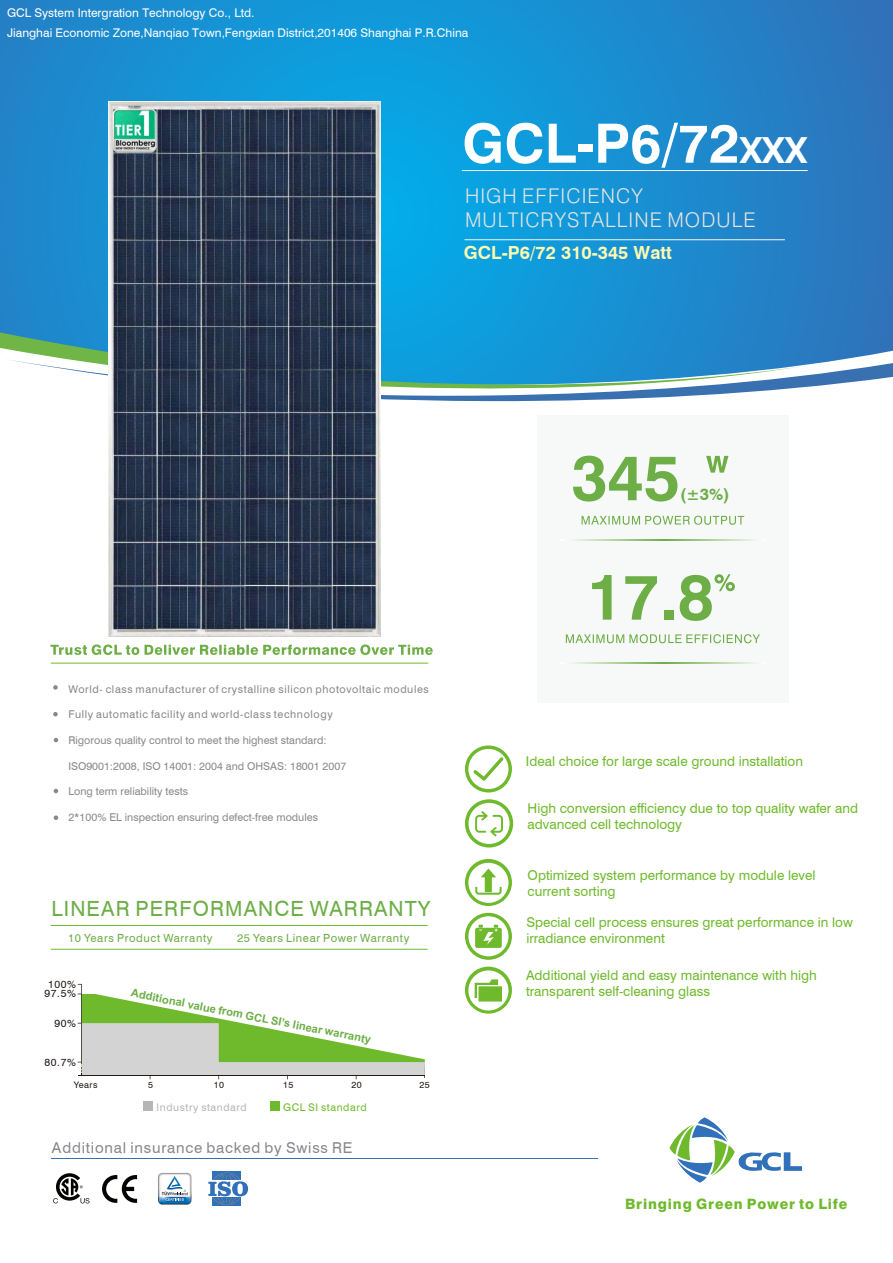
<style>
.page{position:relative;width:893px;height:1263px;background:#fff}
.page>*{position:absolute;margin:0;border:0;box-sizing:border-box;transform-origin:0 0}
.t1{font:700 63.9px "Swiss 721 BT";color:#6dae47}
.t2{font:700 63.9px "Swis 721 BT";color:#6dae47}
.t3{font:700 54.15px "Swiss 721 BT";color:#fff}
.t4{font:21px "Swis 721 BT";letter-spacing:.055em;color:#6dae47}
.t5{font:300 20.25px/24.3px "Swiss 721 BT";letter-spacing:.055em;color:#e6e4e3}
.t6{font:700 18px "Swiss 721 BT";color:#fff9b1}
.t7{font:700 16.5px "Swiss 721 BT";color:#6dae47}
.t8{font:15px "Swis 721 BT";letter-spacing:.055em;color:#87888b}
.t9{font:800 14.25px "Swiss 721 BT";letter-spacing:.06em;color:#6fba2c}
.t10{font:13.5px/16.2px "Swis 721 BT";color:#6fba2c}
.t11{font:12px/20px "Swis 721 BT";color:#fff}
.t12{font:11.25px "Swis 721 BT";letter-spacing:.055em;color:#6dae47}
.t13{font:700 11.25px "Arial";color:#6dae47}
.t14{font:10.8px "Swis 721 BT";color:#898989}
.t15{font:10.8px "Swis 721 BT";letter-spacing:.055em;color:#898989}
.t16{font:10.5px/9.4px "Swis 721 BT";letter-spacing:.055em;color:#231916;text-align:center}
.t17{font:10.5px "Swis 721 BT";letter-spacing:.055em;color:#b6b6b7}
.t18{font:10.5px "Swis 721 BT";letter-spacing:.055em;color:#70ba2c}
.t19{font:9px "Swis 721 BT";letter-spacing:.055em;color:#231815}
.s1{font-family:"Swis 721 BT";font-size:36px}
.s2{font-family:"Swis 721 BT"}
.s3{font-family:"Swiss 721 BT"}
</style>
<div class="page">
<svg style="left:0;top:0;width:893px;height:359px;background:#1a8dd0"></svg>
<hr style="left:81px;top:984px;width:1px;height:78px;background:#221815">
<svg style="left:78px;top:993px;width:347px;height:86px"></svg>
<div style="left:143px;top:1101px;width:10px;height:10px;background:#b5b6b6"></div>
<div style="left:270px;top:1101px;width:9px;height:10px;background:#6fba2c"></div>
<hr style="left:51px;top:925px;width:377px;height:1px;background:#6fba2c">
<hr style="left:51px;top:949px;width:377px;height:1px;background:#6fba2c">
<hr style="left:464px;top:239px;width:321px;height:1px;background:#f7f8f8">
<hr style="left:51px;top:1158px;width:547px;height:1px;background:#3970b0">
<svg style="left:669px;top:1117px;width:133px;height:66px"></svg>
<svg style="left:108px;top:359px;width:785px;height:42px"></svg>
<svg style="left:0;top:332px;width:803px;height:61px"></svg>
<div style="left:537px;top:415px;width:252px;height:288px;background:#f7f8f8"></div>
<svg style="left:571px;top:540px;width:186px;height:1px"></svg>
<svg style="left:571px;top:662px;width:186px;height:1px"></svg>
<hr style="left:51px;top:663px;width:377px;height:1px;background:#6fba2c">
<svg style="left:53px;top:685px;width:5px;height:5px"></svg>
<svg style="left:53px;top:712px;width:5px;height:4px"></svg>
<svg style="left:54px;top:738px;width:4px;height:4px"></svg>
<svg style="left:54px;top:789px;width:4px;height:4px"></svg>
<svg style="left:54px;top:815px;width:4px;height:5px"></svg>
<svg style="left:706px;top:456px;width:22px;height:17px"></svg>
<svg style="left:582px;top:516px;width:162px;height:9px"></svg>
<svg style="left:714px;top:574px;width:21px;height:17px"></svg>
<svg style="left:566px;top:634px;width:194px;height:9px"></svg>
<svg style="left:50px;top:644px;width:383px;height:11px"></svg>
<svg style="left:465px;top:745px;width:47px;height:47px"></svg>
<svg style="left:467px;top:748px;width:42px;height:42px"></svg>
<div style="left:468px;top:749px;width:40px;height:40px;background:#fff;border-radius:50%"></div>
<svg style="left:473px;top:757px;width:30px;height:24px"></svg>
<svg style="left:465px;top:859px;width:47px;height:47px"></svg>
<div style="left:468px;top:863px;width:40px;height:40px;background:#fff;border-radius:50%"></div>
<svg style="left:475px;top:868px;width:27px;height:27px"></svg>
<svg style="left:465px;top:913px;width:47px;height:47px"></svg>
<svg style="left:467px;top:915px;width:42px;height:42px"></svg>
<div style="left:468px;top:916px;width:40px;height:40px;background:#fff;border-radius:50%"></div>
<svg style="left:475px;top:925px;width:27px;height:23px"></svg>
<svg style="left:465px;top:799px;width:48px;height:48px"></svg>
<div style="left:468px;top:803px;width:42px;height:41px;background:#fff;border-radius:50%"></div>
<svg style="left:475px;top:811px;width:28px;height:25px"></svg>
<svg style="left:465px;top:966px;width:47px;height:48px"></svg>
<div style="left:468px;top:970px;width:40px;height:40px;background:#fff;border-radius:50%"></div>
<svg style="left:475px;top:979px;width:23px;height:19px"></svg>
<div style="left:478px;top:986px;width:24px;height:15px;background:#6fba2c"></div>
<svg style="left:53px;top:1173px;width:37px;height:30px"></svg>
<svg style="left:102px;top:1175px;width:35px;height:28px"></svg>
<svg style="left:158px;top:1173px;width:33px;height:32px"></svg>
<svg style="left:208px;top:1171px;width:40px;height:35px"></svg>
<img style="left:109px;top:101px;width:272px;height:535px">
<hr style="left:462px;top:170px;width:346px;height:1px;background:#fff">
<p class="t11" style="left:7px;top:2px;width:463px">GCL System Intergration Technology Co., Ltd.<br>Jianghai Economic Zone,Nanqiao Town,Fengxian District,201406 Shanghai P.R.China</p>
<h2 class="t3" style="left:462px;top:111px;width:347px">GCL-P6/72<span class="s1">XXX</span></h2>
<h3 class="t5" style="left:465px;top:186px;width:292px">HIGH EFFICIENCY<br>MULTICRYSTALLINE MODULE</h3>
<h3 class="t6" style="left:464px;top:241px;width:210px">GCL-P6/72 310-3<span class="s2">45</span> Watt</h3>
<h1 class="t2" style="left:571px;top:439px;width:110px"><span class="s3">3</span>45</h1>
<p class="t7" style="left:680px;top:484px;width:51px">(±3%)</p>
<p class="t15" style="left:68px;top:682px;width:362px">World- class manufacturer of crystalline silicon photovoltaic modules</p>
<p class="t15" style="left:68px;top:708px;width:266px">Fully automatic facility and world-class technology</p>
<p class="t14" style="left:68px;top:733px;width:260px">Rigorous quality control to meet the highest standard:</p>
<p class="t14" style="left:68px;top:759px;width:279px">ISO9001:2008, ISO 14001: 2004 and OHSAS: 18001 2007</p>
<p class="t14" style="left:68px;top:785px;width:121px">Long term reliability tests</p>
<p class="t14" style="left:68px;top:810px;width:251px">2*100% EL inspection ensuring defect-free modules</p>
<h3 class="t4" style="left:51px;top:896px;width:381px">LINEAR PERFORMANCE WARRANTY</h3>
<p class="t12" style="left:68px;top:931px;width:146px">10 Years Product Warranty</p>
<p class="t12" style="left:237px;top:931px;width:174px">25 Years Linear Power Warranty</p>
<p class="t16" style="left:45px;top:979px;width:33px">100%<br>97.5%</p>
<p class="t16" style="left:54px;top:1018px;width:23px">90%</p>
<p class="t16" style="left:45px;top:1057px;width:33px">80.7%</p>
<p class="t19" style="left:74px;top:1079px;width:25px">Years</p>
<p class="t19" style="left:148px;top:1079px;width:6px">5</p>
<p class="t19" style="left:214px;top:1079px;width:12px">10</p>
<p class="t19" style="left:283px;top:1079px;width:12px">15</p>
<p class="t19" style="left:351px;top:1079px;width:12px">20</p>
<p class="t19" style="left:419px;top:1079px;width:12px">25</p>
<p class="t13" style="left:132px;top:988px;width:246px;rotate:11deg">Additional value from GCL SI’s linear warranty</p>
<p class="t17" style="left:157px;top:1100px;width:92px">Industry standard</p>
<p class="t18" style="left:283px;top:1101px;width:85px">GCL SI standard</p>
<p class="t8" style="left:52px;top:1139px;width:302px">Additional insurance backed by Swiss RE</p>
<h1 class="t1" style="left:587px;top:571px;width:128px">17.<span class="s2">8</span></h1>
<p class="t10" style="left:526px;top:753px;width:279px">Ideal choice for large scale ground installation</p>
<p class="t10" style="left:528px;top:800px;width:332px">High conversion efficiency due to top quality wafer and advanced cell technology</p>
<p class="t10" style="left:528px;top:866px;width:289px">Optimized system performance by module level current sorting</p>
<p class="t10" style="left:526px;top:914px;width:328px">Special cell process ensures great performance in low irradiance environment</p>
<p class="t10" style="left:526px;top:966px;width:292px">Additional yield and easy maintenance with high transparent self-cleaning glass</p>
<p class="t9" style="left:625px;top:1198px;width:224px">Bringing Green Power to Life</p>
</div>
